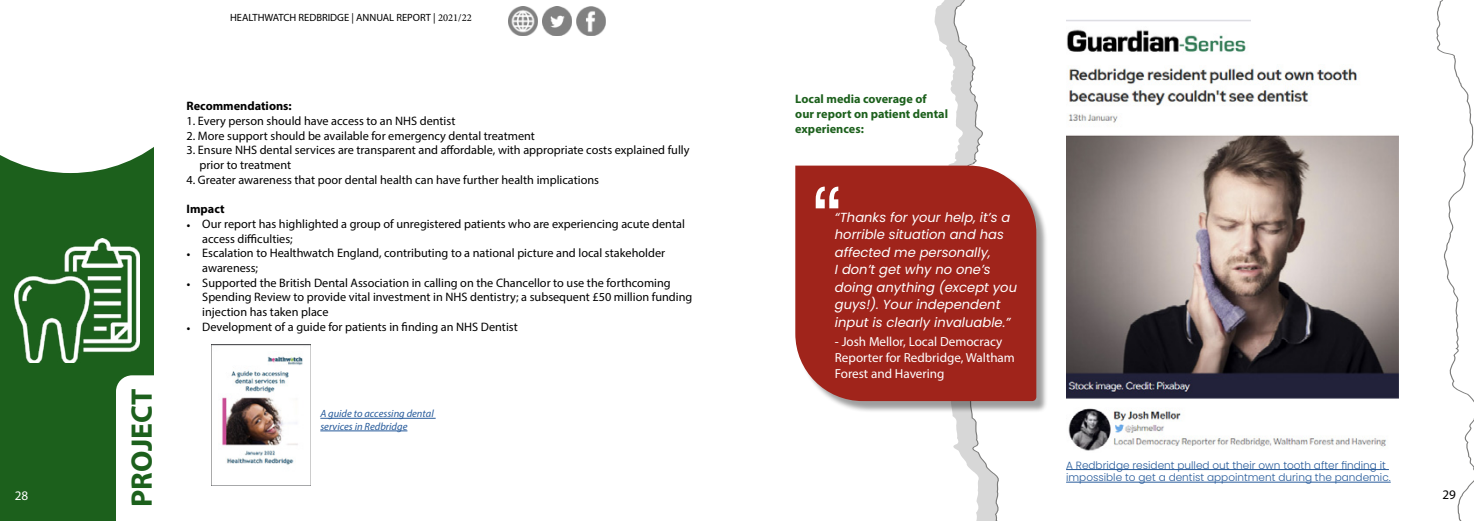
<style>
.page{position:relative;width:1474px;height:521px;background:#fff}
.page>*{position:absolute;margin:0;border:0;box-sizing:border-box;transform-origin:0 0}
.t1{font:90.12px "Microsoft Sans Serif";color:#fff}
.t2{font:700 29.75px "Myriad Pro";color:#1c601c}
.t3{font:italic 13.12px/17.5px "Poppins";color:#fff}
.t4{font:13.12px/15.8px "Myriad Pro";color:#fff}
.t5{font:13.12px "Myriad Pro";color:#000}
.t6{font:12.25px/14.7px "Myriad Pro";color:#000}
.t7{font:700 12.25px/14.7px "Myriad Pro";color:#1c601c}
.t8{font:700 12.25px "Myriad Pro";color:#000}
.t9{font:300 10.5px/12.6px "Poppins";color:#275b9b}
.t10{font:italic 10.5px/12.6px "Myriad Pro";color:#275b9b}
.t11{font:10.5px "Myriad Pro";color:#000}
.s1{font-family:"Minion Pro"}
.s2{font-family:"Minion Pro";font-size:10.5px}
</style>
<div class="page">
<div style="left:0;top:119px;width:154px;height:402px;background:#1c601c"></div>
<div style="left:116px;top:375px;width:38px;height:146px;background:#fff"></div>
<svg style="left:0;top:119px;width:154px;height:54px;background:#e0e9e0"></svg>
<img style="left:508px;top:6px;width:29px;height:29px">
<img style="left:543px;top:6px;width:29px;height:29px">
<img style="left:576px;top:6px;width:29px;height:29px">
<img style="left:15px;top:238px;width:125px;height:125px">
<svg style="left:946px;top:0;width:527px;height:521px"></svg>
<img style="left:1066px;top:65px;width:332px;height:387px">
<img style="left:1066px;top:19px;width:183px;height:46px">
<hr style="left:1066px;top:469px;width:322px;height:1px;background:#275b9b">
<hr style="left:1066px;top:482px;width:324px;height:1px;background:#275b9b">
<div style="left:796px;top:167px;width:252px;height:246px;background:#000;opacity:.38"></div>
<div style="left:795px;top:166px;width:241px;height:235px;background:#a0241b"></div>
<img style="left:212px;top:345px;width:98px;height:120px">
<hr style="left:320px;top:418px;width:115px;height:1px;background:#275b9b">
<hr style="left:320px;top:431px;width:87px;height:1px;background:#275b9b">
<div style="left:1437px;top:483px;width:21px;height:21px;background:#fff;border-radius:50%"></div>
<p class="t11" style="left:230px;top:11px;width:243px">HEALTHWATCH REDBRIDGE | ANNUAL REPORT | <span class="s1">2021/22</span></p>
<p class="t8" style="left:186px;top:98px;width:107px">Recommendations:</p>
<p class="t6" style="left:186px;top:113px;width:270px">1. Every person should have access to an NHS dentist</p>
<p class="t6" style="left:186px;top:128px;width:350px">2. More support should be available for emergency dental treatment</p>
<p class="t6" style="left:199px;top:143px;width:491px;text-indent:-13px">3. Ensure NHS dental services are transparent and affordable, with appropriate costs explained fully prior to treatment</p>
<p class="t6" style="left:186px;top:172px;width:414px">4. Greater awareness that poor dental health can have further health implications</p>
<p class="t8" style="left:186px;top:201px;width:40px">Impact</p>
<p class="t6" style="left:202px;top:216px;width:484px;text-indent:-16px"><span class="s2">•</span> Our report has highlighted a group of unregistered patients who are experiencing acute dental access difficulties;</p>
<p class="t6" style="left:202px;top:246px;width:464px;text-indent:-16px"><span class="s2">•</span> Escalation to Healthwatch England, contributing to a national picture and local stakeholder awareness;</p>
<p class="t6" style="left:202px;top:275px;width:491px;text-indent:-16px"><span class="s2">•</span> Supported the British Dental Association in calling on the Chancellor to use the forthcoming<br>Spending Review to provide vital investment in NHS dentistry; a subsequent £50 million funding injection has taken place</p>
<p class="t6" style="left:186px;top:319px;width:333px"><span class="s2">•</span> Development of a guide for patients in finding an NHS Dentist</p>
<p class="t7" style="left:795px;top:92px;width:154px">Local media coverage of our report on patient dental experiences:</p>
<h1 class="t1" style="left:812px;top:162px;width:32px">“</h1>
<p class="t3" style="left:834px;top:208px;width:184px">“Thanks for your help, it’s a horrible situation and has affected me personally,<br>I don’t get why no one’s doing anything (except you guys!). Your independent input is clearly invaluable.”</p>
<p class="t4" style="left:834px;top:334px;width:181px">- Josh Mellor, Local Democracy<br>Reporter for Redbridge, Waltham<br>Forest and Havering</p>
<h2 class="t2" style="left:122px;top:507px;width:120px;rotate:-90deg">PROJECT</h2>
<p class="t10" style="left:320px;top:407px;width:115px">A guide to accessing dental services in Redbridge</p>
<p class="t9" style="left:1066px;top:459px;width:326px">A Redbridge resident pulled out their own tooth after finding it impossible to get a dentist appointment during the pandemic.</p>
<p class="t4" style="left:15px;top:487px;width:15px">28</p>
<p class="t5" style="left:1442px;top:487px;width:15px">29</p>
</div>
